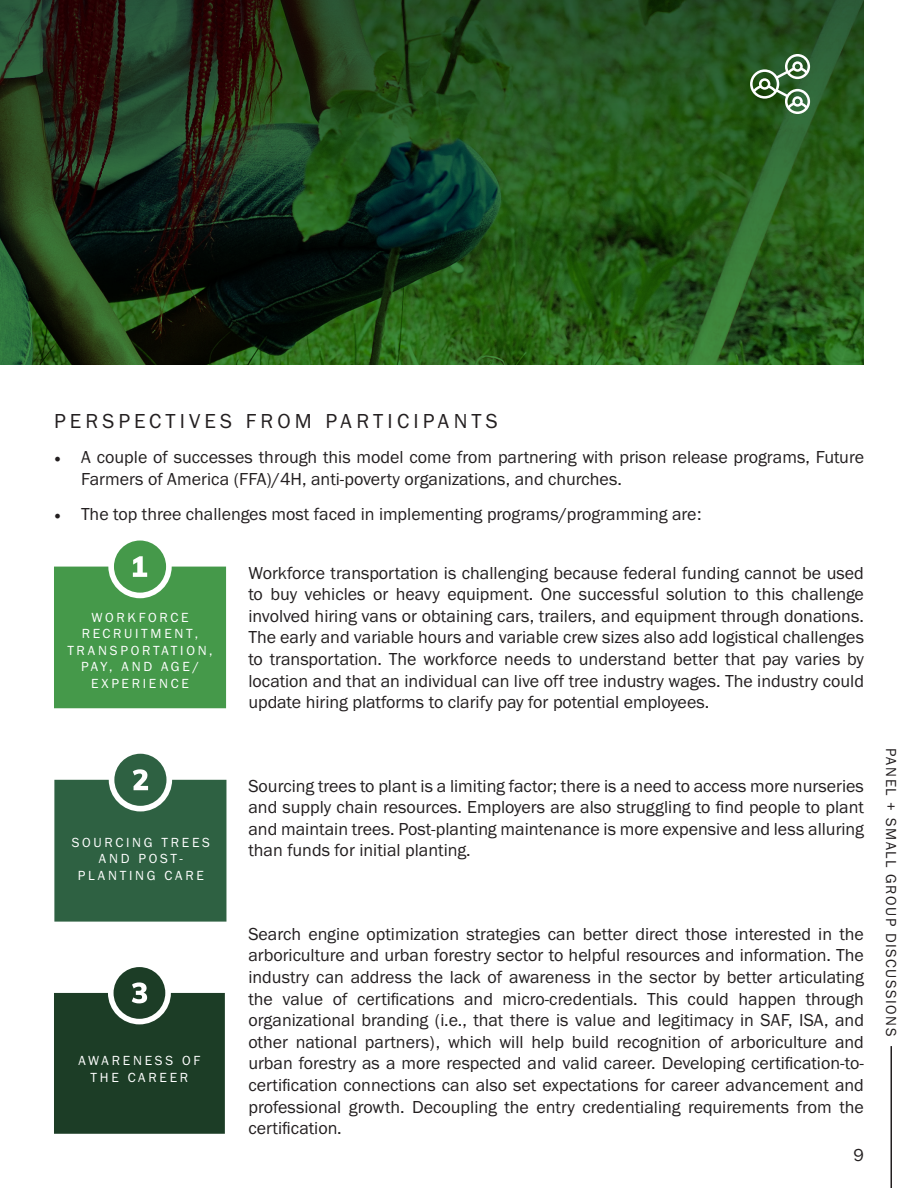
<style>
.page{position:relative;width:918px;height:1188px;background:#fff}
.page>*{position:absolute;margin:0;border:0;box-sizing:border-box;transform-origin:0 0}
.t1{font:21px "Franklin Gothic URW Boo";letter-spacing:.195em;color:#231f20}
.t2{font:18px/21.6px "Franklin Gothic URW Boo";color:#231f20;text-align:justify}
.t3{font:15px "Franklin Gothic URW Boo";letter-spacing:.1em;color:#231f20}
.t4{font:13.65px/16.4px "Franklin Gothic URW Boo";letter-spacing:.2em;color:#fff;text-align:center}
.s1{font-family:"Minion Pro"}
</style>
<div class="page">
<svg style="left:0;top:0;width:864px;height:364px;background:#20451a"></svg>
<svg style="left:750px;top:54px;width:60px;height:60px"></svg>
<div style="left:114px;top:541px;width:52px;height:52px;background:#45994a;border-radius:50%"></div>
<svg style="left:54px;top:556px;width:172px;height:152px;background:#52a057"></svg>
<div style="left:114px;top:754px;width:52px;height:52px;background:#2e6142;border-radius:50%"></div>
<svg style="left:54px;top:769px;width:172px;height:153px;background:#3f6e51"></svg>
<div style="left:114px;top:967px;width:51px;height:52px;background:#1c3d26;border-radius:50%"></div>
<svg style="left:54px;top:982px;width:171px;height:152px;background:#2d4c37"></svg>
<hr style="left:891px;top:1046px;width:1px;height:142px;background:#231f20">
<p class="t1" style="left:54px;top:408px;width:445px">PERSPECTIVES FROM PARTICIPANTS</p>
<p class="t2" style="left:81px;top:446px;width:785px;text-indent:-27px"><span class="s1">•</span> A couple of successes through this model come from partnering with prison release programs, Future<br>Farmers of America (FFA)/4H, anti-poverty organizations, and churches.</p>
<p class="t2" style="left:54px;top:503px;width:649px"><span class="s1">•</span> The top three challenges most faced in implementing programs/programming are:</p>
<p class="t4" style="left:67px;top:609px;width:147px">WORKFORCE<br>RECRUITMENT,<br>TRANSPORTATION,<br>PAY, AND AGE/<br>EXPERIENCE</p>
<p class="t4" style="left:72px;top:834px;width:140px">SOURCING TREES<br>AND POST-<br>PLANTING CARE</p>
<p class="t4" style="left:78px;top:1052px;width:124px">AWARENESS OF<br>THE CAREER</p>
<p class="t2" style="left:248px;top:562px;width:617px">Workforce transportation is challenging because federal funding cannot be used to buy vehicles or heavy equipment. One successful solution to this challenge involved hiring vans or obtaining cars, trailers, and equipment through donations.<br>The early and variable hours and variable crew sizes also add logistical challenges to transportation. The workforce needs to understand better that pay varies by location and that an individual can live off tree industry wages. The industry could update hiring platforms to clarify pay for potential employees.</p>
<p class="t2" style="left:248px;top:774px;width:617px">Sourcing trees to plant is a limiting factor; there is a need to access more nurseries and supply chain resources. Employers are also struggling to find people to plant and maintain trees. Post-planting maintenance is more expensive and less alluring than funds for initial planting.</p>
<p class="t2" style="left:248px;top:923px;width:617px">Search engine optimization strategies can better direct those interested in the arboriculture and urban forestry sector to helpful resources and information. The industry can address the lack of awareness in the sector by better articulating the value of certifications and micro-credentials. This could happen through organizational branding (i.e., that there is value and legitimacy in SAF, ISA, and other national partners), which will help build recognition of arboriculture and urban forestry as a more respected and valid career. Developing certification-to&shy;certification connections can also set expectations for career advancement and professional growth. Decoupling the entry credentialing requirements from the certification.</p>
<p class="t2" style="left:853px;top:1144px;width:12px">9</p>
<p class="t3" style="left:901px;top:748px;width:290px;rotate:90deg">PANEL + SMALL GROUP DISCUSSIONS</p>
</div>
